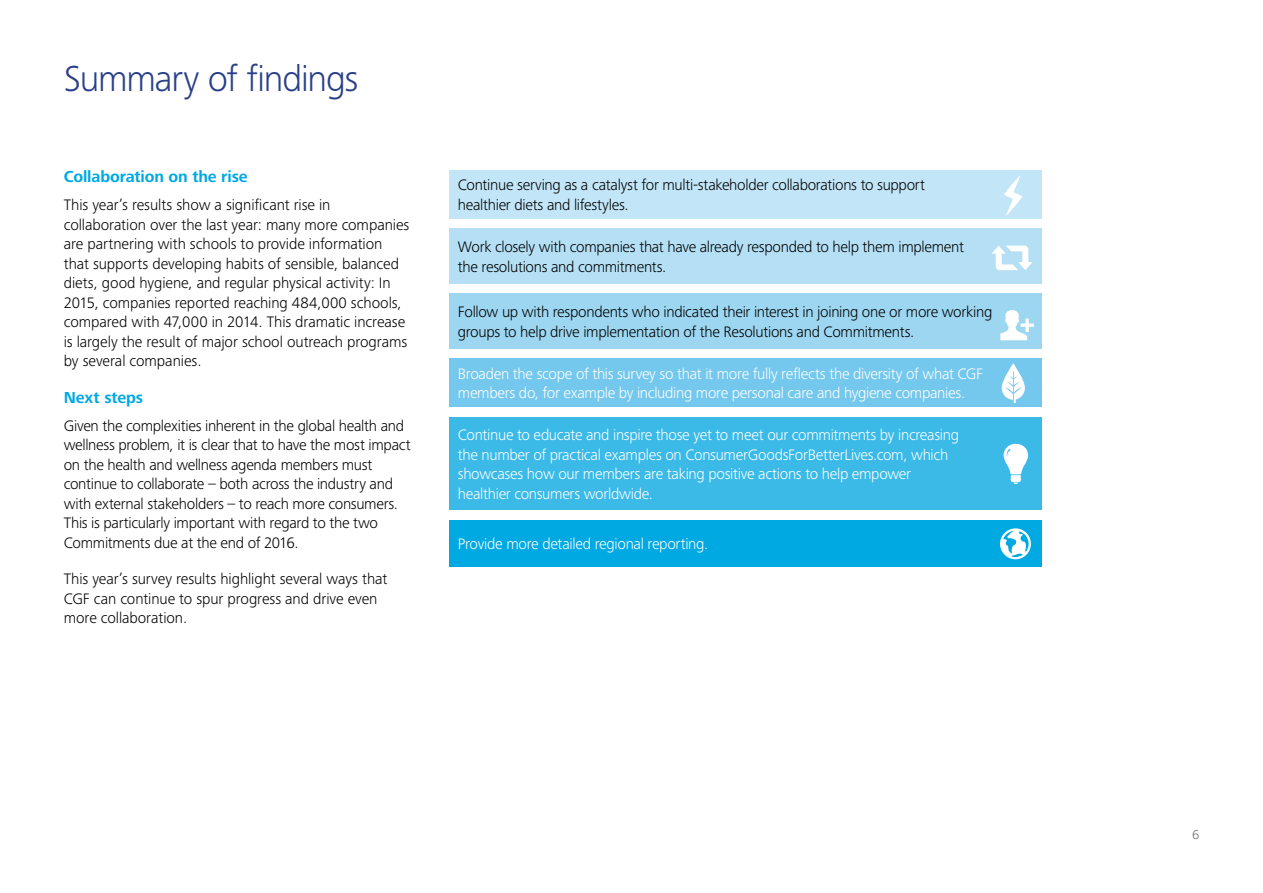
<style>
.page{position:relative;width:1263px;height:893px;background:#fff}
.page>*{position:absolute;margin:0;border:0;box-sizing:border-box;transform-origin:0 0}
.t1{font:300 37.5px "Frutiger Next Pro";letter-spacing:-.035em;color:#294088}
.t2{font:700 16.5px "Frutiger Next Pro";letter-spacing:-.01em;color:#00a9e2}
.t3{font:300 15.75px/19.5px "Frutiger Next Pro";letter-spacing:-.015em;color:#000}
.t4{font:300 15.75px/19.5px "Frutiger Next Pro";letter-spacing:-.02em;color:#fff}
.t5{font:300 13.5px "Frutiger Next Pro";color:#707172}
</style>
<div class="page">
<div style="left:449px;top:170px;width:593px;height:49px;background:#c2e6f7"></div>
<div style="left:449px;top:293px;width:593px;height:56px;background:#9dd6f1"></div>
<div style="left:449px;top:229px;width:593px;height:55px;background:#b4dff4"></div>
<div style="left:449px;top:358px;width:593px;height:49px;background:#75c8ed"></div>
<div style="left:449px;top:418px;width:593px;height:92px;background:#3bbae8"></div>
<div style="left:449px;top:521px;width:593px;height:46px;background:#00a9e2"></div>
<svg style="left:992px;top:246px;width:40px;height:24px"></svg>
<svg style="left:1003px;top:443px;width:25px;height:41px"></svg>
<svg style="left:1001px;top:363px;width:24px;height:40px"></svg>
<svg style="left:1000px;top:310px;width:34px;height:30px"></svg>
<svg style="left:1004px;top:176px;width:18px;height:40px"></svg>
<svg style="left:1000px;top:528px;width:31px;height:31px"></svg>
<h1 class="t1" style="left:64px;top:57px;width:296px">Summary of findings</h1>
<p class="t2" style="left:64px;top:167px;width:185px">Collaboration on the rise</p>
<p class="t3" style="left:64px;top:195px;width:347px">This year’s results show a significant rise in collaboration over the last year: many more companies are partnering with schools to provide information that supports developing habits of sensible, balanced diets, good hygiene, and regular physical activity: In 2015, companies reported reaching 484,000 schools, compared with 47,000 in 2014. This dramatic increase is largely the result of major school outreach programs by several companies.</p>
<p class="t2" style="left:64px;top:388px;width:81px">Next steps</p>
<p class="t3" style="left:64px;top:415px;width:348px">Given the complexities inherent in the global health and wellness problem, it is clear that to have the most impact on the health and wellness agenda members must continue to collaborate – both across the industry and with external stakeholders – to reach more consumers.<br>This is particularly important with regard to the two Commitments due at the end of 2016.</p>
<p class="t3" style="left:64px;top:569px;width:325px">This year’s survey results highlight several ways that<br>CGF can continue to spur progress and drive even more collaboration.</p>
<p class="t3" style="left:458px;top:175px;width:469px">Continue serving as a catalyst for multi-stakeholder collaborations to support healthier diets and lifestyles.</p>
<p class="t3" style="left:458px;top:237px;width:508px">Work closely with companies that have already responded to help them implement the resolutions and commitments.</p>
<p class="t3" style="left:458px;top:302px;width:536px">Follow up with respondents who indicated their interest in joining one or more working groups to help drive implementation of the Resolutions and Commitments.</p>
<p class="t4" style="left:458px;top:364px;width:527px">Broaden the scope of this survey so that it more fully reflects the diversity of what CGF members do, for example by including more personal care and hygiene companies.</p>
<p class="t4" style="left:458px;top:425px;width:503px">Continue to educate and inspire those yet to meet our commitments by increasing the number of practical examples on ConsumerGoodsForBetterLives.com, which showcases how our members are taking positive actions to help empower healthier consumers worldwide.</p>
<p class="t4" style="left:458px;top:534px;width:252px">Provide more detailed regional reporting.</p>
<p class="t5" style="left:1192px;top:827px;width:9px">6</p>
</div>
